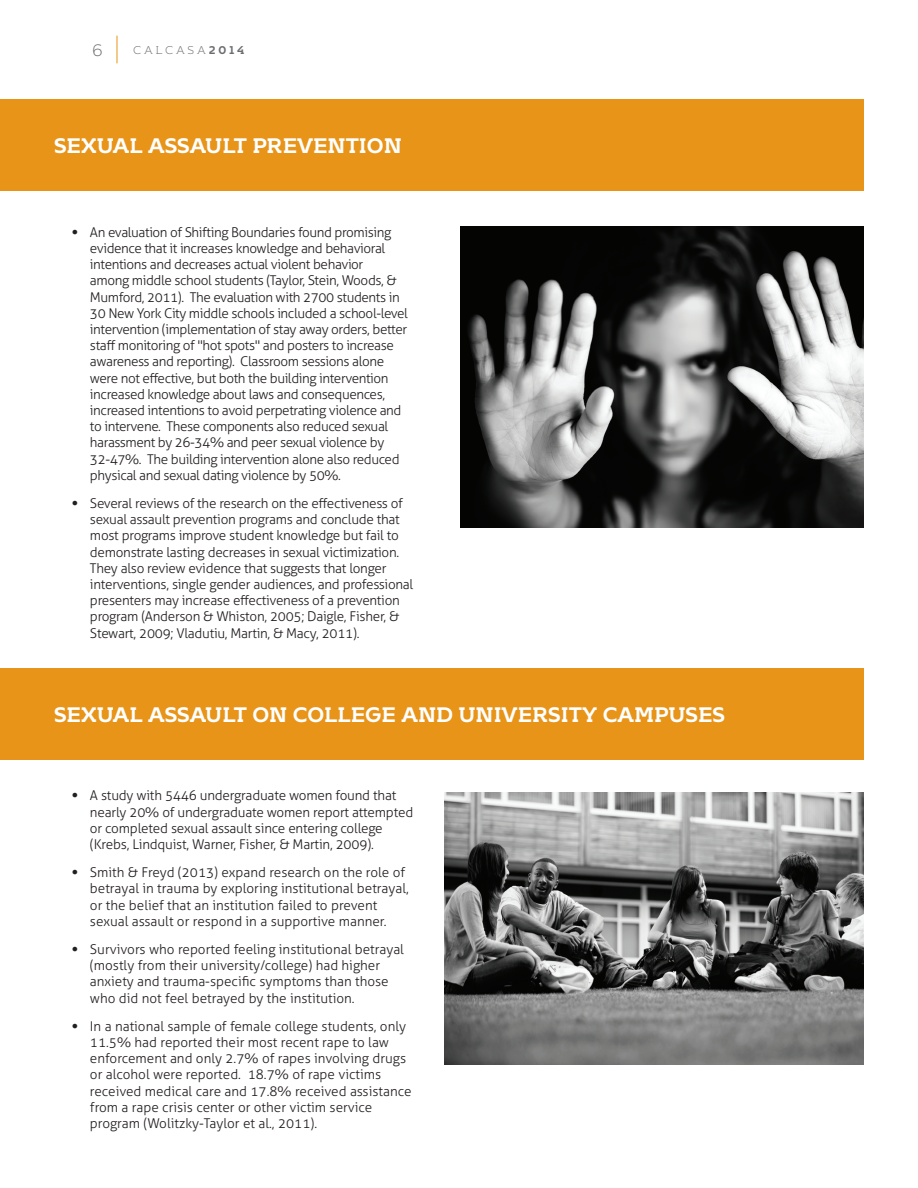
<style>
.page{position:relative;width:918px;height:1188px;background:#fff}
.page>*{position:absolute;margin:0;border:0;box-sizing:border-box;transform-origin:0 0}
.t1{font:700 21px "Kontrapunkt Bob";color:#fff}
.t2{font:300 16.5px "Kontrapunkt Bob";color:#6c6d70}
.t3{font:300 13.5px/16.2px "Aller";letter-spacing:-.02em;color:#231f20}
.t4{font:300 13.5px/16.2px "Aller";color:#231f20}
.t5{font:300 11.25px "Kontrapunkt Bob";color:#6c6d70}
.s1{font-weight:700}
.s2{font-family:"Aller Display";font-weight:400}
</style>
<div class="page">
<svg style="left:117px;top:36px;width:1px;height:27px"></svg>
<div style="left:0;top:99px;width:864px;height:92px;background:#e89418"></div>
<div style="left:0;top:668px;width:864px;height:92px;background:#e89418"></div>
<img style="left:461px;top:227px;width:403px;height:300px">
<img style="left:444px;top:792px;width:420px;height:272px">
<p class="t2" style="left:92px;top:41px;width:12px">6</p>
<p class="t5" style="left:133px;top:44px;width:113px">CAL CASA<span class="s1">2014</span></p>
<h1 class="t1" style="left:54px;top:133px;width:349px">SEXUAL ASSAULT PREVENTION</h1>
<p class="t3" style="left:90px;top:224px;width:320px;text-indent:-18px"><span class="s2">•</span> An evaluation of Shifting Boundaries found promising evidence that it increases knowledge and behavioral intentions and decreases actual violent behavior<br>among middle school students (Taylor, Stein, Woods, &amp; Mumford, 2011). The evaluation with 2700 students in 30 New York City middle schools included a school-level intervention (implementation of stay away orders, better staff monitoring of "hot spots" and posters to increase awareness and reporting). Classroom sessions alone were not effective, but both the building intervention increased knowledge about laws and consequences, increased intentions to avoid perpetrating violence and to intervene. These components also reduced sexual harassment by 26-34% and peer sexual violence by 32-47%. The building intervention alone also reduced physical and sexual dating violence by 50%.</p>
<p class="t3" style="left:90px;top:495px;width:325px;text-indent:-18px"><span class="s2">•</span> Several reviews of the research on the effectiveness of sexual assault prevention programs and conclude that most programs improve student knowledge but fail to demonstrate lasting decreases in sexual victimization.<br>They also review evidence that suggests that longer interventions, single gender audiences, and professional presenters may increase effectiveness of a prevention program (Anderson &amp; Whiston, 2005; Daigle, Fisher, &amp; Stewart, 2009; Vladutiu, Martin, &amp; Macy, 2011).</p>
<h1 class="t1" style="left:54px;top:702px;width:673px">SEXUAL ASSAULT ON COLLEGE AND UNIVERSITY CAMPUSES</h1>
<p class="t3" style="left:90px;top:788px;width:325px;text-indent:-18px"><span class="s2">•</span> A study with 5446 undergraduate women found that nearly 20% of undergraduate women report attempted or completed sexual assault since entering college (Krebs, Lindquist, Warner, Fisher, &amp; Martin, 2009).</p>
<p class="t4" style="left:90px;top:864px;width:320px;text-indent:-18px"><span class="s2">•</span> Smith &amp; Freyd (2013) expand research on the role of betrayal in trauma by exploring institutional betrayal, or the belief that an institution failed to prevent sexual assault or respond in a supportive manner.</p>
<p class="t4" style="left:90px;top:941px;width:316px;text-indent:-18px"><span class="s2">•</span> Survivors who reported feeling institutional betrayal (mostly from their university/college) had higher anxiety and trauma-specific symptoms than those who did not feel betrayed by the institution.</p>
<p class="t4" style="left:90px;top:1018px;width:323px;text-indent:-18px"><span class="s2">•</span> In a national sample of female college students, only 11.5% had reported their most recent rape to law enforcement and only 2.7% of rapes involving drugs or alcohol were reported. 18.7% of rape victims received medical care and 17.8% received assistance from a rape crisis center or other victim service program (Wolitzky-Taylor et al., 2011).</p>
</div>
